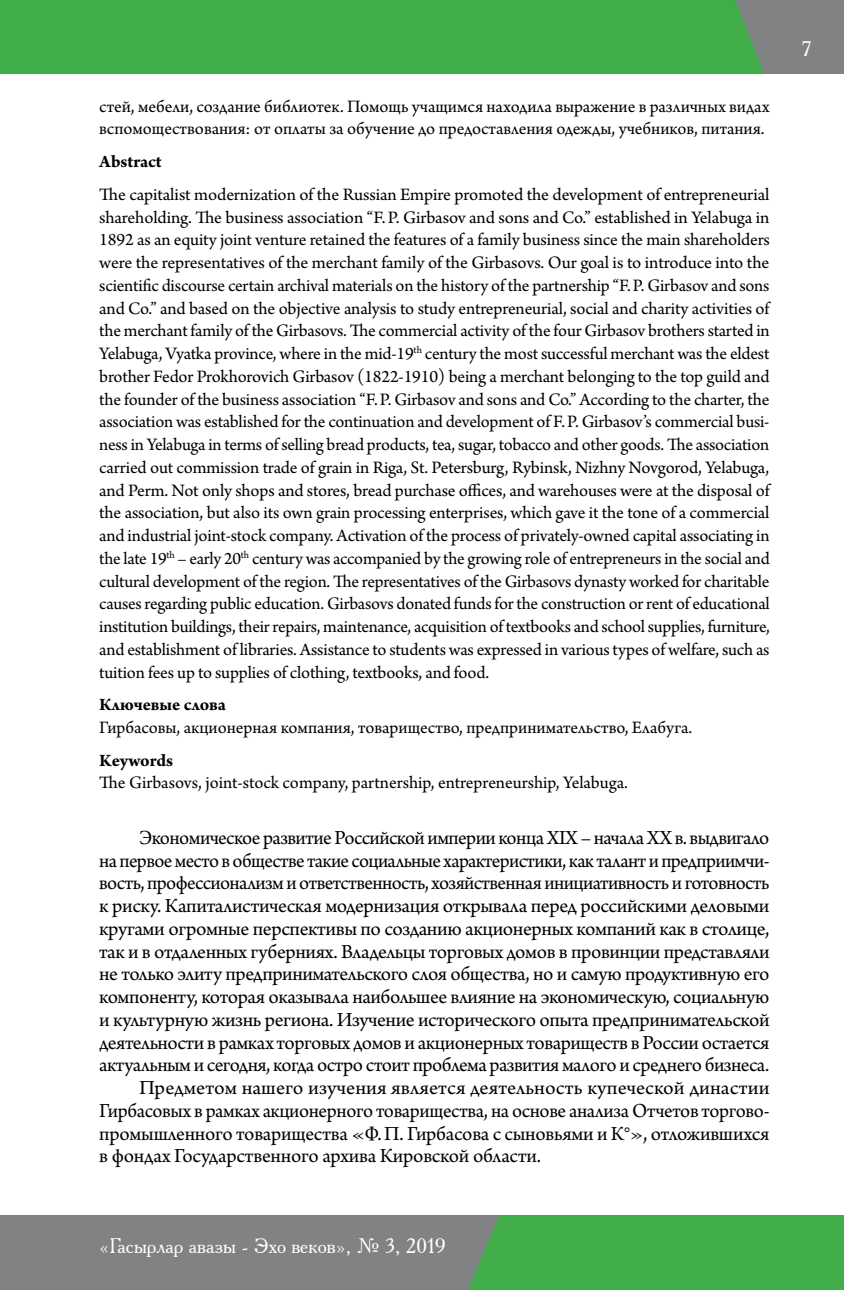
<style>
.page{position:relative;width:844px;height:1290px;background:#fff}
.page>*{position:absolute;margin:0;border:0;box-sizing:border-box;transform-origin:0 0}
.t1{font:21px "Arno Pro";letter-spacing:-.02em;color:#000}
.t2{font:21px "Arno Pro";letter-spacing:.005em;color:#000}
.t3{font:21px "Academy ACTT";color:#fff}
.t4{font:18.38px/22.8px "Arno Pro";letter-spacing:-.005em;color:#000}
.t5{font:700 18.38px "Arno Pro";color:#000}
</style>
<div class="page">
<div style="left:0;top:1215px;width:843px;height:75px;background:#40ad49"></div>
<div style="left:0;top:1215px;width:499px;height:75px;background:#808284"></div>
<div style="left:0;top:0;width:843px;height:74px;background:#40ad49"></div>
<svg style="left:735px;top:0;width:108px;height:74px;background:#76887b"></svg>
<p class="t4" style="left:99px;top:96px;width:671px">стей, мебели, создание библиотек. Помощь учащимся находила выражение в различных видах вспомоществования: от оплаты за обучение до предоставления одежды, учебников, питания.</p>
<p class="t5" style="left:99px;top:151px;width:64px">Abstract</p>
<p class="t4" style="left:99px;top:184px;width:672px;text-align:justify">The capitalist modernization of the Russian Empire promoted the development of entrepreneurial shareholding. The business association “F.P. Girbasov and sons and Co.” established in Yelabuga in 1892 as an equity joint venture retained the features of a family business since the main shareholders were the representatives of the merchant family of the Girbasovs. Our goal is to introduce into the scientific discourse certain archival materials on the history of the partnership “F.P. Girbasov and sons and Co.” and based on the objective analysis to study entrepreneurial, social and charity activities of the merchant family of the Girbasovs. The commercial activity of the four Girbasov brothers started in Yelabuga, Vyatka province, where in the mid‑19<sup>th</sup> century the most successful merchant was the eldest brother Fedor Prokhorovich Girbasov (1822-1910) being a merchant belonging to the top guild and the founder of the business association “F.P. Girbasov and sons and Co.” According to the charter, the association was established for the continuation and development of F.P. Girbasov’s commercial busi&shy;ness in Yelabuga in terms of selling bread products, tea, sugar, tobacco and other goods. The association carried out commission trade of grain in Riga, St. Petersburg, Rybinsk, Nizhny Novgorod, Yelabuga, and Perm. Not only shops and stores, bread purchase offices, and warehouses were at the disposal of the association, but also its own grain processing enterprises, which gave it the tone of a commercial and industrial joint-stock company. Activation of the process of privately-owned capital associating in the late 19<sup>th</sup> – early 20<sup>th</sup> century was accompanied by the growing role of entrepreneurs in the social and cultural development of the region. The representatives of the Girbasovs dynasty worked for charitable causes regarding public education. Girbasovs donated funds for the construction or rent of educational institution buildings, their repairs, maintenance, acquisition of textbooks and school supplies, furniture, and establishment of libraries. Assistance to students was expressed in various types of welfare, such as tuition fees up to supplies of clothing, textbooks, and food.</p>
<p class="t5" style="left:99px;top:694px;width:128px">Ключевые слова</p>
<p class="t4" style="left:99px;top:717px;width:594px">Гирбасовы, акционерная компания, товарищество, предпринимательство, Елабуга.</p>
<p class="t5" style="left:99px;top:749px;width:75px">Keywords</p>
<p class="t4" style="left:99px;top:772px;width:530px">The Girbasovs, joint-stock company, partnership, entrepreneurship, Yelabuga.</p>
<p class="t1" style="left:139px;top:825px;width:631px">Экономическое развитие Российской империи конца XIX – начала ХХ в. выдвигало</p>
<p class="t1" style="left:99px;top:848px;width:671px">на первое место в обществе такие социальные характеристики, как талант и предприимчи-</p>
<p class="t1" style="left:99px;top:871px;width:671px">вость, профессионализм и ответственность, хозяйственная инициативность и готовность</p>
<p class="t1" style="left:99px;top:894px;width:671px">к риску. Капиталистическая модернизация открывала перед российскими деловыми</p>
<p class="t1" style="left:99px;top:916px;width:671px">кругами огромные перспективы по созданию акционерных компаний как в столице,</p>
<p class="t1" style="left:99px;top:939px;width:671px">так и в отдаленных губерниях. Владельцы торговых домов в провинции представляли</p>
<p class="t1" style="left:99px;top:962px;width:671px">не только элиту предпринимательского слоя общества, но и самую продуктивную его</p>
<p class="t1" style="left:99px;top:985px;width:671px">компоненту, которая оказывала наибольшее влияние на экономическую, социальную</p>
<p class="t1" style="left:99px;top:1007px;width:671px">и культурную жизнь региона. Изучение исторического опыта предпринимательской</p>
<p class="t1" style="left:99px;top:1030px;width:671px">деятельности в рамках торговых домов и акционерных товариществ в России остается</p>
<p class="t1" style="left:99px;top:1053px;width:671px">актуальным и сегодня, когда остро стоит проблема развития малого и среднего бизнеса.</p>
<p class="t2" style="left:139px;top:1076px;width:631px">Предметом нашего изучения является деятельность купеческой династии</p>
<p class="t1" style="left:99px;top:1098px;width:671px">Гирбасовых в рамках акционерного товарищества, на основе анализа Отчетов торгово-</p>
<p class="t1" style="left:99px;top:1121px;width:671px">промышленного товарищества «Ф.П. Гирбасова с сыновьями и К°», отложившихся</p>
<p class="t1" style="left:99px;top:1144px;width:443px">в фондах Государственного архива Кировской области.</p>
<p class="t3" style="left:99px;top:1233px;width:348px">«Гасырлар авазы - Эхо веков», № 3, 2019</p>
<p class="t3" style="left:801px;top:36px;width:12px">7</p>
</div>
